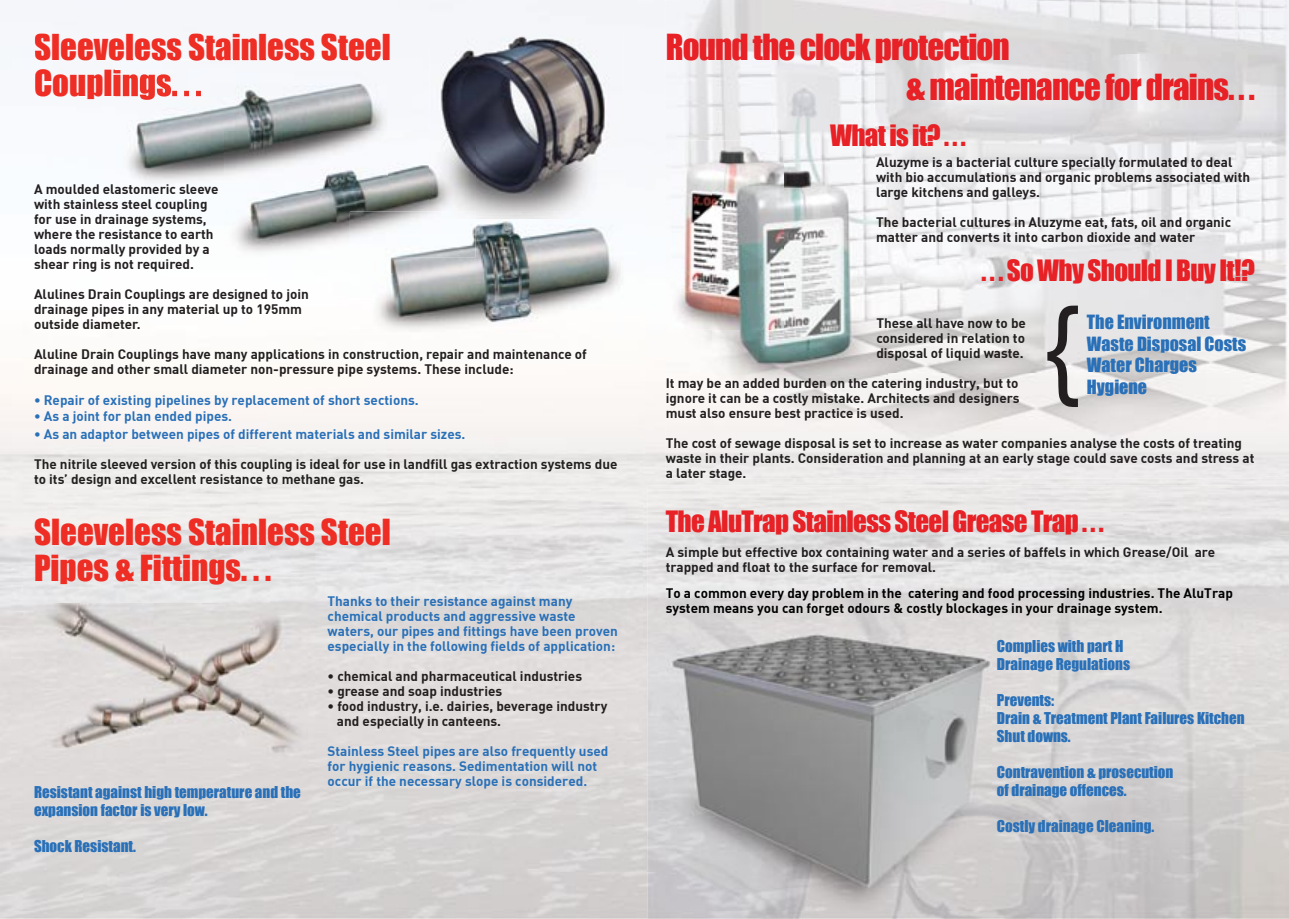
<style>
.page{position:relative;width:1289px;height:919px;background:#fff}
.page>*{position:absolute;margin:0;border:0;box-sizing:border-box;transform-origin:0 0}
.t1{font:108px "Arial";color:#231f20}
.t2{font:33px/36px "Impact";color:#ee2e24}
.t3{font:33px/39.6px "Impact";letter-spacing:-.025em;color:#e72125}
.t4{font:27px "Impact";letter-spacing:-.025em;color:#e72125}
.t5{font:18px/21.6px "Impact";color:#2970b8}
.t6{font:15px/18px "Impact";color:#2970b8}
.t7{font:13.5px/15px "DIN Bold";color:#231f20}
.t8{font:13.5px/15px "DIN Bold";color:#2970b8}
.t9{font:13.5px/15px "DIN Bold";color:#000}
</style>
<div class="page">
<div style="left:591px;top:0;width:54px;height:307px;background:#f6f7fb"></div>
<div style="left:183px;top:0;width:193px;height:33px;background:#f5f6fa"></div>
<img style="left:647px;top:485px;width:53px;height:386px">
<img style="left:665px;top:0;width:52px;height:372px">
<img style="left:874px;top:0;width:414px;height:372px">
<img style="left:770px;top:0;width:104px;height:163px">
<img style="left:717px;top:0;width:53px;height:140px">
<div style="left:35px;top:33px;width:356px;height:28px;background:#f6f7fb"></div>
<img style="left:35px;top:69px;width:81px;height:31px">
<img style="left:671px;top:140px;width:112px;height:189px">
<img style="left:712px;top:163px;width:176px;height:235px">
<img style="left:712px;top:163px;width:71px;height:166px">
<img style="left:665px;top:622px;width:326px;height:288px">
<img style="left:116px;top:60px;width:271px;height:130px">
<img style="left:116px;top:69px;width:85px;height:31px">
<img style="left:225px;top:132px;width:204px;height:125px">
<img style="left:225px;top:132px;width:162px;height:58px">
<img style="left:350px;top:218px;width:273px;height:114px">
<img style="left:350px;top:211px;width:125px;height:46px">
<img style="left:34px;top:604px;width:273px;height:166px">
<img style="left:429px;top:34px;width:194px;height:177px">
<img style="left:429px;top:132px;width:46px;height:79px">
<img style="left:429px;top:211px;width:194px;height:7px">
<h2 class="t2" style="left:34px;top:28px;width:358px">Sleeveless Stainless Steel<br>Couplings. . .</h2>
<h2 class="t3" style="left:906px;top:26px;width:350px;text-indent:-240px">Round the clock protection<br>&amp; maintenance for drains. . .</h2>
<p class="t7" style="left:34px;top:181px;width:186px">A moulded elastomeric sleeve with stainless steel coupling for use in drainage systems, where the resistance to earth loads normally provided by a shear ring is not required.</p>
<p class="t7" style="left:34px;top:286px;width:276px">Alulines Drain Couplings are designed to join drainage pipes in any material up to 195mm outside diameter.</p>
<p class="t7" style="left:34px;top:346px;width:554px">Aluline Drain Couplings have many applications in construction, repair and maintenance of drainage and other small diameter non-pressure pipe systems. These include:</p>
<p class="t8" style="left:34px;top:392px;width:386px">• Repair of existing pipelines by replacement of short sections.</p>
<p class="t8" style="left:34px;top:408px;width:199px">• As a joint for plan ended pipes.</p>
<p class="t8" style="left:34px;top:426px;width:433px">• As an adaptor between pipes of different materials and similar sizes.</p>
<p class="t7" style="left:34px;top:456px;width:585px">The nitrile sleeved version of this coupling is ideal for use in landfill gas extraction systems due to its’ design and excellent resistance to methane gas.</p>
<h2 class="t2" style="left:34px;top:513px;width:358px">Sleeveless Stainless Steel<br>Pipes &amp; Fittings. . .</h2>
<p class="t8" style="left:327px;top:593px;width:292px">Thanks to their resistance against many chemical products and aggressive waste waters, our pipes and fittings have been proven especially in the following fields of application:</p>
<p class="t7" style="left:327px;top:668px;width:256px">• chemical and pharmaceutical industries</p>
<p class="t7" style="left:327px;top:683px;width:176px">• grease and soap industries</p>
<p class="t7" style="left:337px;top:698px;width:272px;text-indent:-9px">• food industry, i.e. dairies, beverage industry and especially in canteens.</p>
<p class="t8" style="left:327px;top:743px;width:282px">Stainless Steel pipes are also frequently used for hygienic reasons. Sedimentation will not occur if the necessary slope is considered.</p>
<p class="t6" style="left:34px;top:782px;width:268px">Resistant against high temperature and the expansion factor is very low.</p>
<p class="t6" style="left:34px;top:836px;width:103px">Shock Resistant.</p>
<h3 class="t4" style="left:830px;top:114px;width:137px">What is it? . . .</h3>
<p class="t7" style="left:876px;top:154px;width:375px">Aluzyme is a bacterial culture specially formulated to deal with bio accumulations and organic problems associated with large kitchens and galleys.</p>
<p class="t7" style="left:876px;top:214px;width:356px">The bacterial cultures in Aluzyme eat, fats, oil and organic matter and converts it into carbon dioxide and water</p>
<h3 class="t4" style="left:981px;top:249px;width:275px">. . . So Why Should I Buy It!?</h3>
<p class="t7" style="left:876px;top:315px;width:151px;text-align:justify">These all have now to be considered in relation to disposal of liquid waste.</p>
<p class="t7" style="left:665px;top:375px;width:355px;text-align:justify">It may be an added burden on the catering industry, but to ignore it can be a costly mistake. Architects and designers must also ensure best practice is used.</p>
<h1 class="t1" style="left:1044px;top:275px;width:38px">{</h1>
<h3 class="t5" style="left:1086px;top:310px;width:161px">The Environment<br>Waste Disposal Costs<br>Water Charges</h3>
<h3 class="t5" style="left:1086px;top:375px;width:62px">Hygiene</h3>
<p class="t7" style="left:665px;top:435px;width:590px">The cost of sewage disposal is set to increase as water companies analyse the costs of treating waste in their plants. Consideration and planning at an early stage could save costs and stress at a later stage.</p>
<h3 class="t4" style="left:665px;top:500px;width:439px">The AluTrap Stainless Steel Grease Trap . . .</h3>
<p class="t7" style="left:665px;top:544px;width:551px">A simple but effective box containing water and a series of baffels in which Grease/Oil are trapped and float to the surface for removal.</p>
<p class="t9" style="left:665px;top:585px;width:568px">To a common every day problem in the catering and food processing industries. The AluTrap system means you can forget odours &amp; costly blockages in your drainage system.</p>
<p class="t6" style="left:996px;top:636px;width:135px">Complies with part H<br>Drainage Regulations</p>
<p class="t6" style="left:996px;top:690px;width:249px">Prevents:<br>Drain &amp; Treatment Plant Failures Kitchen<br>Shut downs.</p>
<p class="t6" style="left:996px;top:762px;width:178px">Contravention &amp; prosecution of drainage offences.</p>
<p class="t6" style="left:996px;top:816px;width:159px">Costly drainage Cleaning.</p>
</div>
